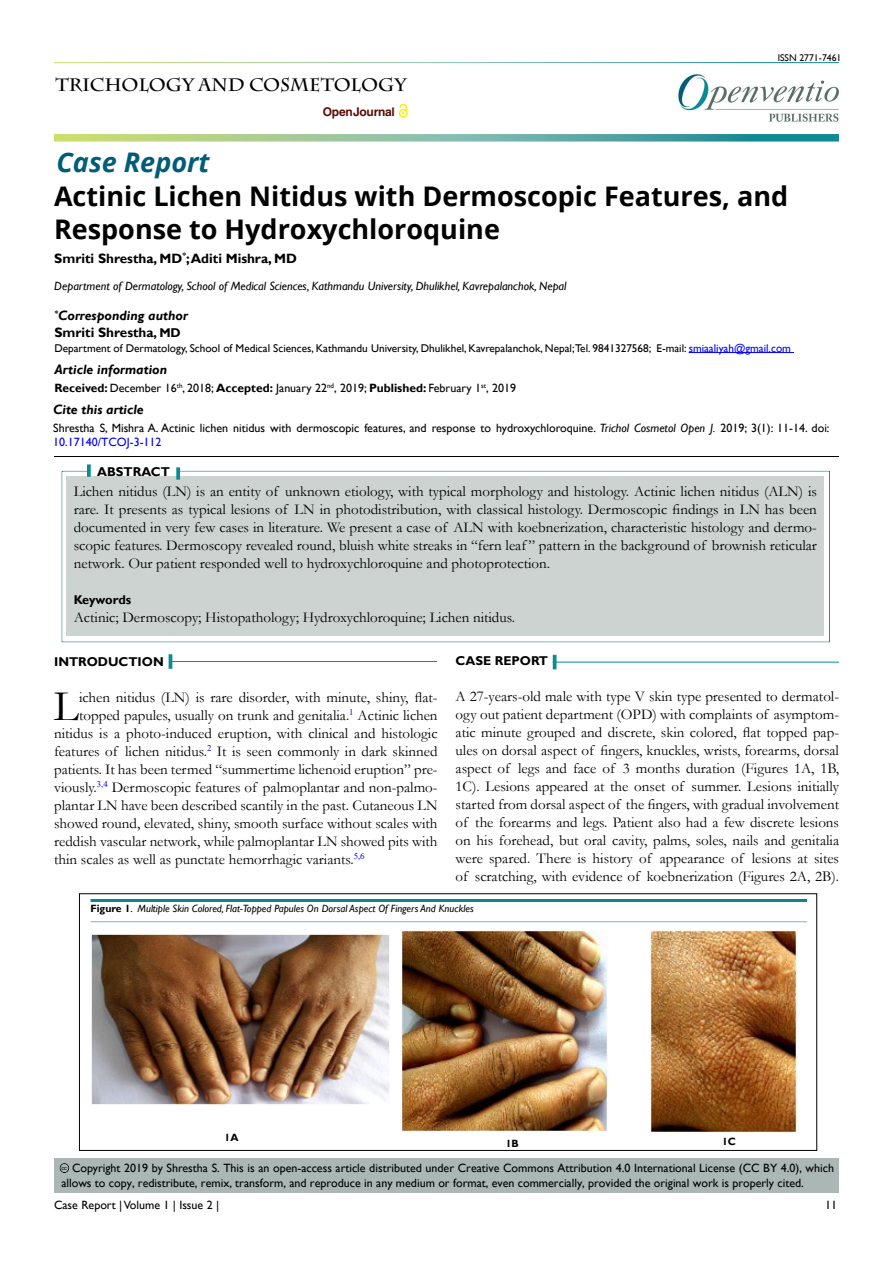
<style>
.page{position:relative;width:893px;height:1263px;background:#fff}
.page>*{position:absolute;margin:0;border:0;box-sizing:border-box;transform-origin:0 0}
.t1{font:43.8px "Garamond";color:#000}
.t2{font:700 27px/32.4px "Open Sans";color:#000101}
.t3{font:italic 700 27px "Open Sans";color:#015d76}
.t4{font:700 18px "Charlemagne Std";color:#000}
.t5{font:15px/18px "Garamond";color:#000;text-align:justify}
.t6{font:italic 700 13.5px/17.2px "Gill Sans";color:#000101}
.t7{font:700 13.5px "Gill Sans";color:#000101}
.t8{font:italic 700 13.5px "Gill Sans";color:#000}
.t9{font:700 12.75px "Gill Sans";color:#000}
.t10{font:12px/14.4px "Gill Sans";color:#000}
.t11{font:italic 12px "Gill Sans";color:#000101}
.t12{font:12px "Gill Sans";color:#000101}
.t13{font:700 12px "Helvetica LT Std";letter-spacing:-.015em;color:#580b05}
.t14{font:11.25px "Gill Sans";color:#000101}
.t15{font:italic 10.5px "Gill Sans";color:#000}
.t16{font:700 10.5px "Gill Sans";color:#000}
.t17{font:9.75px "Gill Sans";color:#0a0000}
.t18{font:5.7px "Arial";color:#000}
.s1{font-style:normal}
.s2{font-style:normal;font-size:12.75px}
.s3{color:#0000fa}
.s4{font-weight:700}
.s5{font-style:italic;color:#000101}
.s6{color:#000101}
.s7{font-weight:700;font-style:normal}
</style>
<div class="page">
<svg style="left:399px;top:109px;width:9px;height:9px"></svg>
<svg style="left:400px;top:103px;width:7px;height:13px"></svg>
<img style="left:678px;top:74px;width:161px;height:48px">
<svg style="left:54px;top:134px;width:785px;height:8px;background:#81ba9d"></svg>
<hr style="left:689px;top:352px;width:105px;height:1px;background:#0000fa">
<div style="left:42px;top:447px;width:810px;height:12px;background:#f6f1f3;opacity:.75"></div>
<div style="left:54px;top:1158px;width:785px;height:35px;background:#aab7b5"></div>
<div style="left:47px;top:1151px;width:37px;height:23px;background:#f6f1f3;opacity:.75"></div>
<div style="left:50px;top:462px;width:793px;height:181px;background:#f6f1f3;opacity:.75"></div>
<svg style="left:87px;top:464px;width:4px;height:13px"></svg>
<svg style="left:176px;top:467px;width:4px;height:13px"></svg>
<hr style="left:172px;top:661px;width:265px;height:1px;background:#0a8b93">
<hr style="left:169px;top:654px;width:3px;height:15px;background:#0a8b93">
<img style="left:91px;top:934px;width:299px;height:171px">
<div style="left:78px;top:887px;width:742px;height:15px;background:#f6f1f3;opacity:.75"></div>
<img style="left:401px;top:929px;width:208px;height:203px">
<img style="left:649px;top:929px;width:148px;height:204px">
<hr style="left:553px;top:662px;width:286px;height:1px;background:#0a8b93">
<hr style="left:553px;top:655px;width:3px;height:14px;background:#0a8b93">
<p class="t4" style="left:55px;top:74px;width:352px">TRICHOLOGY AND COSMETOLOGY</p>
<p class="t13" style="left:323px;top:104px;width:74px">Open Journal</p>
<h2 class="t3" style="left:56px;top:144px;width:155px">Case Report</h2>
<p class="t17" style="left:778px;top:52px;width:65px">ISSN 2771-7461</p>
<h2 class="t2" style="left:54px;top:180px;width:736px">Actinic Lichen Nitidus with Dermoscopic Features, and<br>Response to Hydroxychloroquine</h2>
<p class="t7" style="left:54px;top:250px;width:244px">Smriti Shrestha, MD<sup>*</sup>; Aditi Mishra, MD</p>
<p class="t11" style="left:54px;top:278px;width:514px">Department of Dermatology, School of Medical Sciences, Kathmandu University, Dhulikhel, Kavrepalanchok, Nepal</p>
<p class="t6" style="left:54px;top:307px;width:135px"><sup>*</sup>Corresponding author<br><span class="s1">Smriti Shrestha</span><span class="s2">, MD</span></p>
<p class="t14" style="left:54px;top:341px;width:738px">Department of Dermatology, School of Medical Sciences, Kathmandu University, Dhulikhel, Kavrepalanchok, Nepal;Tel. 9841327568; E-mail: <span class="s3">smiaaliyah@gmail.com</span></p>
<p class="t6" style="left:54px;top:361px;width:114px">Article information</p>
<p class="t12" style="left:54px;top:381px;width:463px"><span class="s4">Received:</span> December 16<sup>th</sup>, 2018; <span class="s4">Accepted:</span> January 22<sup>nd</sup>, 2019; <span class="s4">Published:</span> February 1<sup>st</sup>, 2019</p>
<p class="t8" style="left:53px;top:401px;width:92px">Cite this article</p>
<p class="t10" style="left:53px;top:421px;width:778px">Shrestha S, Mishra A. Actinic lichen nitidus with dermoscopic features, and response to hydroxychloroquine. <span class="s5">Trichol Cosmetol Open J.</span> <span class="s6">2019; 3(1): 11-14. doi:<br></span><span class="s3">10.17140/TCOJ-3-112</span></p>
<p class="t9" style="left:97px;top:464px;width:74px">ABSTRACT</p>
<p class="t5" style="left:74px;top:481px;width:745px">Lichen nitidus (LN) is an entity of unknown etiology, with typical morphology and histology. Actinic lichen nitidus (ALN) is rare. It presents as typical lesions of LN in photodistribution, with classical histology. Dermoscopic findings in LN has been documented in very few cases in literature. We present a case of ALN with koebnerization, characteristic histology and dermo&shy;scopic features. Dermoscopy revealed round, bluish white streaks in “fern leaf ” pattern in the background of brownish reticular network. Our patient responded well to hydroxychloroquine and photoprotection.</p>
<p class="t9" style="left:74px;top:591px;width:59px">Keywords</p>
<p class="t5" style="left:74px;top:607px;width:443px">Actinic; Dermoscopy; Histopathology; Hydroxychloroquine; Lichen nitidus.</p>
<p class="t9" style="left:54px;top:654px;width:111px">INTRODUCTION</p>
<h1 class="t1" style="left:54px;top:677px;width:27px">L</h1>
<p class="t5" style="left:79px;top:688px;width:360px">ichen nitidus (LN) is rare disorder, with minute, shiny, flat-</p>
<p class="t9" style="left:456px;top:653px;width:94px">CASE REPORT</p>
<p class="t5" style="left:456px;top:687px;width:385px">A 27-years-old male with type V skin type presented to dermatol&shy;ogy out patient department (OPD) with complaints of asymptom&shy;atic minute grouped and discrete, skin colored, flat topped pap&shy;ules on dorsal aspect of fingers, knuckles, wrists, forearms, dorsal aspect of legs and face of 3 months duration (Figures 1A, 1B, 1C). Lesions appeared at the onset of summer. Lesions initially started from dorsal aspect of the fingers, with gradual involvement of the forearms and legs. Patient also had a few discrete lesions on his forehead, but oral cavity, palms, soles, nails and genitalia were spared. There is history of appearance of lesions at sites of scratching, with evidence of koebnerization (Figures 2A, 2B).</p>
<p class="t15" style="left:90px;top:902px;width:385px"><span class="s7">Figure 1</span><span class="s1">.</span> Multiple Skin Colored, Flat-Topped Papules On Dorsal Aspect Of Fingers And Knuckles</p>
<p class="t5" style="left:79px;top:706px;width:360px">topped papules, usually on trunk and genitalia.<sup>1</sup> Actinic lichen</p>
<p class="t5" style="left:54px;top:724px;width:385px">nitidus is a photo-induced eruption, with clinical and histologic</p>
<p class="t5" style="left:54px;top:742px;width:385px">features of lichen nitidus.<sup>2</sup> It is seen commonly in dark skinned</p>
<p class="t5" style="left:54px;top:760px;width:385px">patients. It has been termed “summertime lichenoid eruption” pre-</p>
<p class="t5" style="left:54px;top:778px;width:385px">viously.<sup>3,4</sup> Dermoscopic features of palmoplantar and non-palmo-</p>
<p class="t5" style="left:54px;top:796px;width:385px">plantar LN have been described scantily in the past. Cutaneous LN</p>
<p class="t5" style="left:54px;top:814px;width:385px">showed round, elevated, shiny, smooth surface without scales with</p>
<p class="t5" style="left:54px;top:832px;width:385px">reddish vascular network, while palmoplantar LN showed pits with</p>
<p class="t5" style="left:54px;top:850px;width:312px">thin scales as well as punctate hemorrhagic variants.<sup>5,6</sup></p>
<p class="t16" style="left:225px;top:1131px;width:15px">1A</p>
<p class="t16" style="left:506px;top:1137px;width:15px">1B</p>
<p class="t16" style="left:722px;top:1135px;width:15px">1C</p>
<p class="t10" style="left:61px;top:1161px;width:774px;text-indent:11px">Copyright 2019 by Shrestha S. This is an open-access article distributed under Creative Commons Attribution 4.0 International License (CC BY 4.0), which allows to copy, redistribute, remix, transform, and reproduce in any medium or format, even commercially, provided the original work is properly cited.</p>
<p class="t10" style="left:54px;top:1198px;width:167px">Case Report | Volume 1 | Issue 2 |</p>
<p class="t10" style="left:825px;top:1198px;width:13px">11</p>
<p class="t18" style="left:61px;top:1163px;width:7px">cc</p>
</div>
